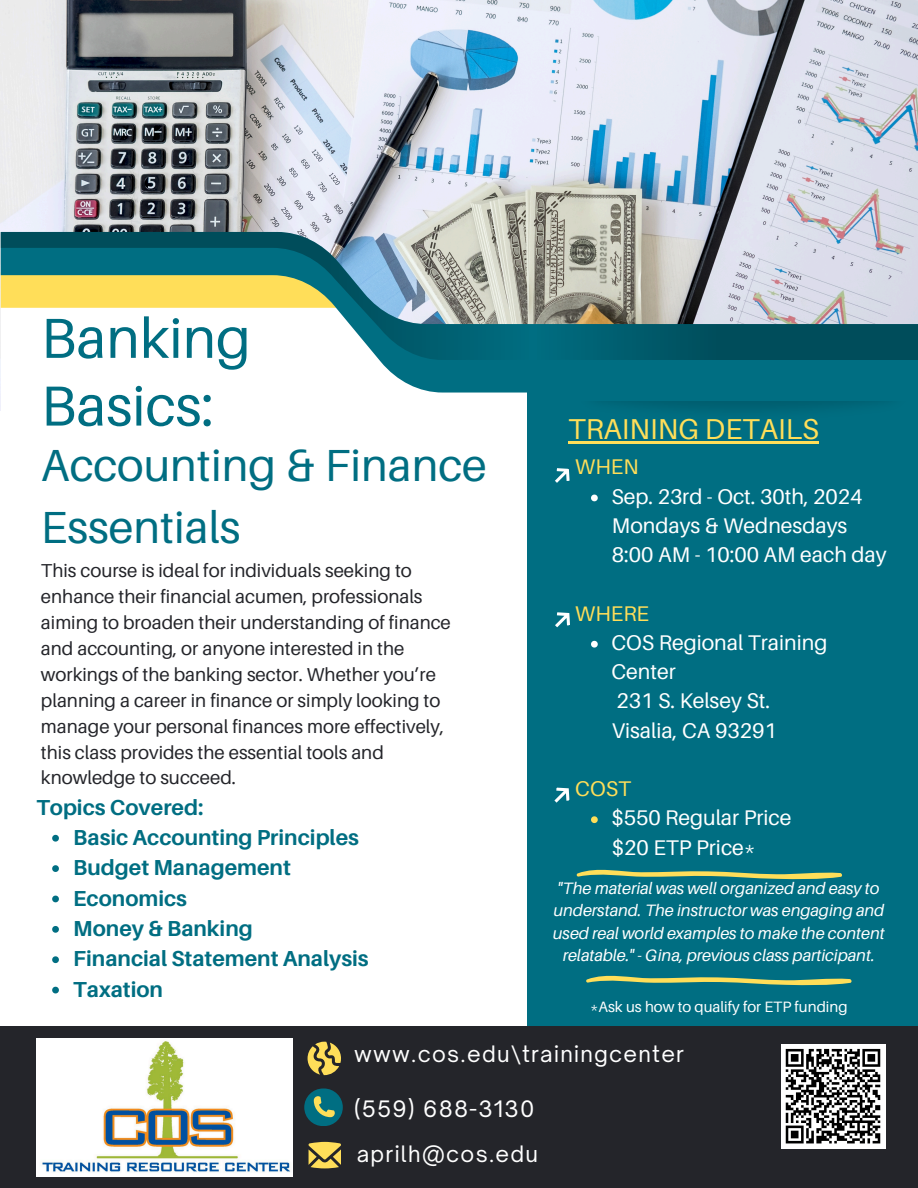
<style>
.page{position:relative;width:918px;height:1188px;background:#fff}
.page>*{position:absolute;margin:0;border:0;box-sizing:border-box;transform-origin:0 0}
.t1{font:56.4px/67.8px "Aileron";color:#006e82}
.t2{font:45px/61.8px "Aileron";color:#006e82}
.t3{font:28.8px "Aileron";color:#ffde59}
.t4{font:700 21.75px "Aileron";color:#006e82}
.t5{font:21.75px "Open Sauce One";letter-spacing:.06em;color:#fff}
.t6{font:21.3px/29.2px "Aileron";color:#fff}
.t7{font:21.3px "Aileron";color:#ffde59}
.t8{font:18.75px/25.8px "Aileron";color:#24252a}
.t9{font:italic 16.5px/22.5px "Aileron";color:#fff;text-align:center}
.t10{font:15px "Aileron";color:#fff}
</style>
<div class="page">
<img style="left:0;top:0;width:918px;height:411px">
<svg style="left:1px;top:393px;width:527px;height:134px"></svg>
<svg style="left:1px;top:360px;width:917px;height:33px"></svg>
<svg style="left:1px;top:232px;width:917px;height:128px"></svg>
<div style="left:528px;top:380px;width:390px;height:662px;background:#006e82"></div>
<div style="left:0;top:1027px;width:918px;height:161px;background:#24252a"></div>
<svg style="left:555px;top:612px;width:15px;height:16px"></svg>
<svg style="left:555px;top:468px;width:15px;height:15px"></svg>
<svg style="left:309px;top:1142px;width:32px;height:26px"></svg>
<svg style="left:308px;top:1042px;width:33px;height:33px"></svg>
<div style="left:304px;top:1088px;width:39px;height:38px;background:#006e82;border-radius:19px"></div>
<svg style="left:314px;top:1096px;width:21px;height:21px"></svg>
<svg style="left:591px;top:495px;width:7px;height:6px"></svg>
<svg style="left:591px;top:641px;width:7px;height:7px"></svg>
<svg style="left:591px;top:816px;width:7px;height:7px"></svg>
<svg style="left:554px;top:787px;width:16px;height:16px"></svg>
<img style="left:36px;top:1038px;width:257px;height:138px">
<svg style="left:586px;top:975px;width:266px;height:11px"></svg>
<hr style="left:568px;top:441px;width:251px;height:3px;background:#ffde59">
<svg style="left:52px;top:835px;width:7px;height:7px"></svg>
<svg style="left:52px;top:865px;width:7px;height:7px"></svg>
<svg style="left:52px;top:896px;width:7px;height:6px"></svg>
<svg style="left:52px;top:926px;width:7px;height:7px"></svg>
<svg style="left:52px;top:956px;width:7px;height:7px"></svg>
<svg style="left:52px;top:987px;width:7px;height:6px"></svg>
<div style="left:781px;top:1044px;width:104px;height:105px;background:#fff"></div>
<svg style="left:785px;top:1048px;width:96px;height:96px"></svg>
<svg style="left:576px;top:869px;width:266px;height:11px"></svg>
<p class="t1" style="left:41px;top:303px;width:211px">Banking<br>Basics:</p>
<p class="t2" style="left:41px;top:433px;width:447px">Accounting &amp; Finance<br>Essentials</p>
<p class="t8" style="left:41px;top:558px;width:411px">This course is ideal for individuals seeking to enhance their financial acumen, professionals aiming to broaden their understanding of finance and accounting, or anyone interested in the workings of the banking sector. Whether you’re planning a career in finance or simply looking to manage your personal finances more effectively, this class provides the essential tools and knowledge to succeed.</p>
<p class="t4" style="left:36px;top:793px;width:169px">Topics Covered:</p>
<h2 class="t4" style="left:73px;top:824px;width:287px">Basic Accounting Principles</h2>
<p class="t4" style="left:73px;top:854px;width:219px">Budget Management</p>
<h6 class="t4" style="left:73px;top:885px;width:115px">Economics</h6>
<p class="t4" style="left:73px;top:915px;width:181px">Money &amp; Banking</p>
<p class="t4" style="left:73px;top:945px;width:297px">Financial Statement Analysis</p>
<p class="t4" style="left:73px;top:976px;width:91px">Taxation</p>
<h5 class="t3" style="left:568px;top:411px;width:252px">TRAINING DETAILS</h5>
<p class="t7" style="left:575px;top:454px;width:65px">WHEN</p>
<h1 class="t6" style="left:611px;top:481px;width:253px">Sep. 23rd - Oct. 30th, 2024</h1>
<p class="t6" style="left:612px;top:510px;width:237px">Mondays &amp; Wednesdays</p>
<h3 class="t6" style="left:612px;top:540px;width:276px">8:00 AM - 10:00 AM each day</h3>
<h5 class="t7" style="left:575px;top:600px;width:75px">WHERE</h5>
<p class="t6" style="left:611px;top:627px;width:218px">COS Regional Training<br>Center</p>
<p class="t6" style="left:617px;top:686px;width:155px">231 S. Kelsey St.</p>
<p class="t6" style="left:612px;top:715px;width:166px">Visalia, CA 93291</p>
<h5 class="t7" style="left:575px;top:775px;width:57px">COST</h5>
<p class="t6" style="left:611px;top:803px;width:182px">$550 Regular Price</p>
<p class="t6" style="left:612px;top:832px;width:145px">$20 ETP Price*</p>
<p class="t9" style="left:553px;top:877px;width:334px">"The material was well organized and easy to understand. The instructor was engaging and used real world examples to make the content relatable." - Gina, previous class participant.</p>
<p class="t10" style="left:590px;top:998px;width:259px">*Ask us how to qualify for ETP funding</p>
<p class="t5" style="left:354px;top:1040px;width:332px">www.cos.edu\trainingcenter</p>
<p class="t5" style="left:354px;top:1095px;width:182px">(559) 688-3130</p>
<p class="t5" style="left:357px;top:1140px;width:183px">aprilh@cos.edu</p>
</div>
